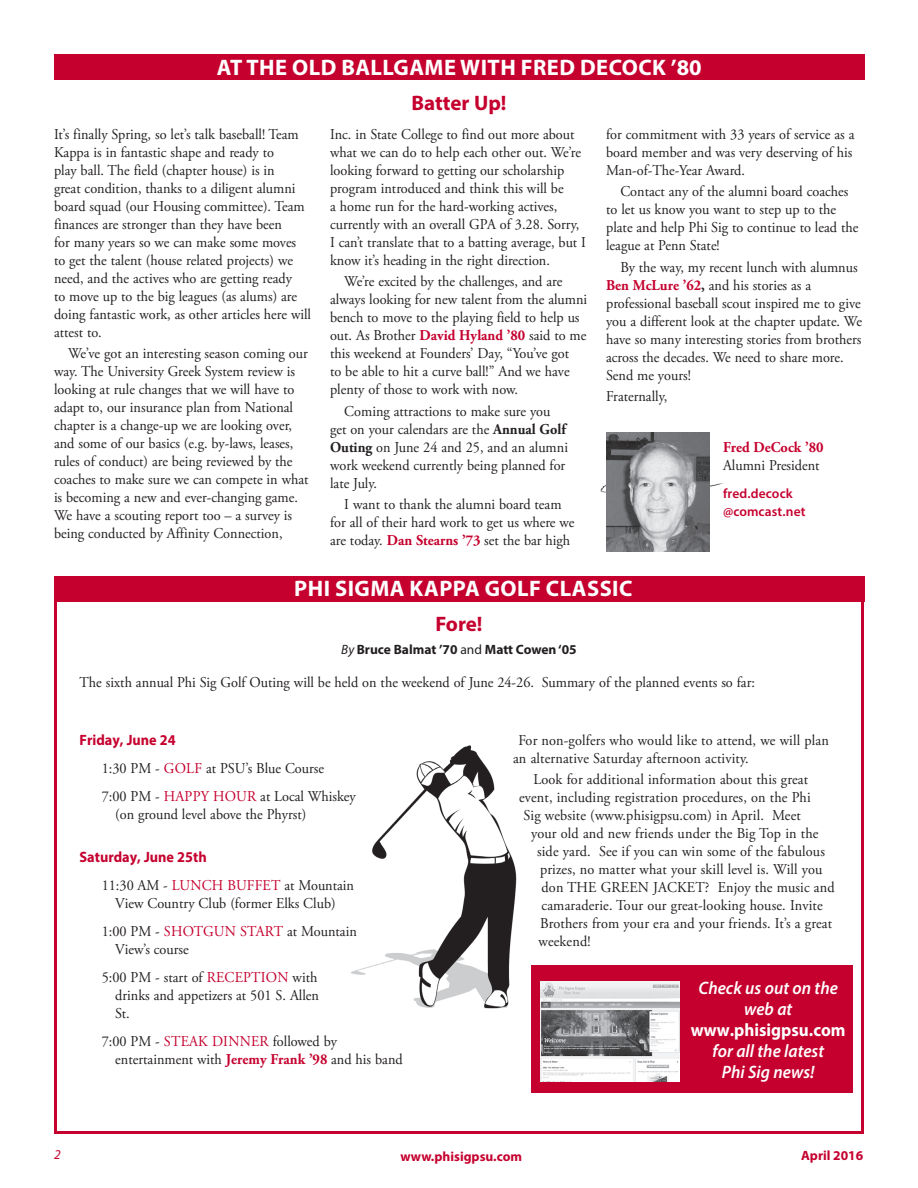
<style>
.page{position:relative;width:918px;height:1188px;background:#fff}
.page>*{position:absolute;margin:0;border:0;box-sizing:border-box;transform-origin:0 0}
._1_Heading_-_Primary{font:700 22.5px "Myriad Pro";letter-spacing:.02em;color:#fff}
._2_Headline{font:700 21px "Myriad Pro";color:#c5002e}
._4_Pull_Quote{font:italic 600 18px/21px "Myriad Pro";color:#fff;text-align:center;scale:.95 1}
._4_Pull_Quote-2{font:700 18px "Myriad Pro";color:#fff;scale:.95 1}
._3_Frat_News_Body{font:15px/18px "Adobe Garamond Pro";color:#231f20;scale:.95 1}
._3_Frat_News_Body-2{font:700 15px "Myriad Pro";color:#c5002e;scale:.95 1}
._3_Frat_News_Body-3{font:700 15px "Adobe Garamond Pro";color:#c5002e;scale:.95 1}
._5_Caption{font:700 13.5px "Myriad Pro";color:#231f20}
.t1{font:700 13.5px "Myriad Pro";color:#c5002e}
._3_Frat_News_Body-4{font:600 13.5px/18px "Myriad Pro";letter-spacing:.01em;color:#c5002e}
.t2{font:italic 13.5px "Myriad Pro";color:#c5002e}
.s1{font-weight:700;color:#c5002e}
.s2{font-weight:700}
.s3{font-weight:400;font-style:italic}
.s4{font-weight:400}
.s5{color:#c5002e}
</style>
<div class="page">
<div style="left:54px;top:597px;width:810px;height:537px;background:#fff;border:3px solid #c5002e"></div>
<img style="left:351px;top:745px;width:252px;height:264px">
<img style="left:600px;top:483px;width:124px;height:10px">
<div style="left:54px;top:54px;width:810px;height:26px;background:#c5002e"></div>
<div style="left:54px;top:576px;width:810px;height:26px;background:#c5002e"></div>
<div style="left:531px;top:966px;width:322px;height:127px;background:#c5002e"></div>
<img style="left:606px;top:433px;width:104px;height:119px">
<img style="left:541px;top:982px;width:139px;height:99px">
<p class="_1_Heading_-_Primary" style="left:217px;top:52px;width:486px">AT THE OLD BALLGAME WITH FRED DECOCK ’80</p>
<p class="_3_Frat_News_Body" style="left:54px;top:126px;width:272px">It’s finally Spring, so let’s talk baseball! Team Kappa is in fantastic shape and ready to<br>play ball. The field (chapter house) is in<br>great condition, thanks to a diligent alumni board squad (our Housing committee). Team finances are stronger than they have been<br>for many years so we can make some moves to get the talent (house related projects) we need, and the actives who are getting ready<br>to move up to the big leagues (as alums) are doing fantastic work, as other articles here will attest to.</p>
<p class="_3_Frat_News_Body" style="left:54px;top:345px;width:269px;text-indent:14px">We’ve got an interesting season coming our way. The University Greek System review is looking at rule changes that we will have to adapt to, our insurance plan from National chapter is a change-up we are looking over, and some of our basics (e.g. by-laws, leases, rules of conduct) are being reviewed by the coaches to make sure we can compete in what is becoming a new and ever-changing game.<br>We have a scouting report too – a survey is being conducted by Affinity Connection,</p>
<p class="_2_Headline" style="left:411px;top:90px;width:97px">Batter Up!</p>
<p class="_3_Frat_News_Body" style="left:330px;top:126px;width:271px">Inc. in State College to find out more about what we can do to help each other out. We’re looking forward to getting our scholarship program introduced and think this will be<br>a home run for the hard-working actives, currently with an overall GPA of 3.28. Sorry, I can’t translate that to a batting average, but I know it’s heading in the right direction.</p>
<p class="_3_Frat_News_Body" style="left:330px;top:273px;width:272px;text-indent:14px">We’re excited by the challenges, and are always looking for new talent from the alumni bench to move to the playing field to help us out. As Brother <span class="s1">David Hyland ’80</span> said to me this weekend at Founders’ Day, “You’ve got<br>to be able to hit a curve ball!” And we have plenty of those to work with now.</p>
<p class="_3_Frat_News_Body" style="left:330px;top:402px;width:252px;text-indent:14px">Coming attractions to make sure you get on your calendars are the <span class="s2">Annual Golf<br>Outing</span> on June 24 and 25, and an alumni work weekend currently being planned for late July.</p>
<p class="_3_Frat_News_Body" style="left:330px;top:496px;width:259px;text-align:center">I want to thank the alumni board team<br>for all of their hard work to get us where we are today. <span class="s1">Dan Stearns ’73</span> set the bar high</p>
<p class="_3_Frat_News_Body" style="left:606px;top:126px;width:263px">for commitment with 33 years of service as a board member and was very deserving of his<br>Man-of-The-Year Award.</p>
<p class="_3_Frat_News_Body" style="left:606px;top:183px;width:267px;text-indent:14px">Contact any of the alumni board coaches to let us know you want to step up to the plate and help Phi Sig to continue to lead the league at Penn State!</p>
<p class="_3_Frat_News_Body" style="left:606px;top:258px;width:271px;text-indent:14px">By the way, my recent lunch with alumnus <span class="s1">Ben McLure ’62</span><span class="s2">,</span> and his stories as a professional baseball scout inspired me to give you a different look at the chapter update. We have so many interesting stories from brothers across the decades. We need to share more.<br>Send me yours!</p>
<p class="_3_Frat_News_Body" style="left:606px;top:388px;width:66px">Fraternally,</p>
<p class="_3_Frat_News_Body-3" style="left:723px;top:438px;width:107px">Fred DeCock ’80</p>
<p class="_3_Frat_News_Body" style="left:723px;top:457px;width:103px">Alumni President</p>
<p class="_3_Frat_News_Body-4" style="left:723px;top:484px;width:84px">fred.decock @comcast.net</p>
<p class="_1_Heading_-_Primary" style="left:294px;top:574px;width:340px">PHI SIGMA KAPPA GOLF CLASSIC</p>
<p class="_2_Headline" style="left:435px;top:610px;width:49px">Fore!</p>
<p class="_5_Caption" style="left:341px;top:641px;width:237px"><span class="s3">By</span> Bruce Balmat ’70 <span class="s4">and</span> Matt Cowen ‘05</p>
<p class="_3_Frat_News_Body" style="left:80px;top:674px;width:712px">The sixth annual Phi Sig Golf Outing will be held on the weekend of June 24-26. Summary of the planned events so far:</p>
<p class="_3_Frat_News_Body-2" style="left:80px;top:731px;width:103px">Friday, June 24</p>
<p class="_3_Frat_News_Body" style="left:102px;top:760px;width:236px">1:30 PM - <span class="s5">GOLF</span> at PSU’s Blue Course</p>
<p class="_3_Frat_News_Body" style="left:115px;top:788px;width:255px;text-indent:-14px">7:00 PM - <span class="s5">HAPPY HOUR</span> at Local Whiskey (on ground level above the Phyrst)</p>
<p class="_3_Frat_News_Body-2" style="left:80px;top:847px;width:135px">Saturday, June 25th</p>
<p class="_3_Frat_News_Body" style="left:102px;top:877px;width:267px;text-align:center">11:30 AM - <span class="s5">LUNCH BUFFET</span> at Mountain<br>View Country Club (former Elks Club)</p>
<p class="_3_Frat_News_Body" style="left:115px;top:923px;width:256px;text-indent:-14px">1:00 PM - <span class="s5">SHOTGUN START</span> at Mountain<br>View’s course</p>
<p class="_3_Frat_News_Body" style="left:115px;top:969px;width:216px;text-align:justify;text-indent:-14px">5:00 PM - start of <span class="s5">RECEPTION</span> with drinks and appetizers at 501 S. Allen St.</p>
<p class="_3_Frat_News_Body" style="left:115px;top:1033px;width:304px;text-indent:-14px">7:00 PM - <span class="s5">STEAK DINNER</span> followed by entertainment with <span class="s1">Jeremy Frank ’98</span> and his band</p>
<p class="_3_Frat_News_Body" style="left:513px;top:732px;width:334px;text-indent:5px">For non-golfers who would like to attend, we will plan an alternative Saturday afternoon activity.</p>
<p class="_3_Frat_News_Body" style="left:533px;top:771px;width:291px">Look for additional information about this great</p>
<p class="_3_Frat_News_Body" style="left:519px;top:789px;width:309px">event, including registration procedures, on the Phi</p>
<p class="_3_Frat_News_Body" style="left:524px;top:807px;width:293px">Sig website (www.phisigpsu.com) in April. Meet</p>
<p class="_3_Frat_News_Body" style="left:531px;top:825px;width:304px">your old and new friends under the Big Top in the</p>
<p class="_3_Frat_News_Body" style="left:537px;top:843px;width:305px">side yard. See if you can win some of the fabulous</p>
<p class="_3_Frat_News_Body" style="left:540px;top:861px;width:299px">prizes, no matter what your skill level is. Will you</p>
<p class="_3_Frat_News_Body" style="left:542px;top:879px;width:310px">don THE GREEN JACKET? Enjoy the music and</p>
<p class="_3_Frat_News_Body" style="left:542px;top:897px;width:297px">camaraderie. Tour our great-looking house. Invite</p>
<p class="_3_Frat_News_Body" style="left:540px;top:915px;width:309px">Brothers from your era and your friends. It’s a great</p>
<p class="_3_Frat_News_Body" style="left:539px;top:933px;width:56px">weekend!</p>
<p class="_4_Pull_Quote" style="left:699px;top:977px;width:148px">Check us out on the web at</p>
<p class="_4_Pull_Quote-2" style="left:691px;top:1018px;width:164px">www.phisigpsu.com</p>
<p class="_4_Pull_Quote" style="left:712px;top:1040px;width:119px">for all the latest<br>Phi Sig news!</p>
<p class="t2" style="left:54px;top:1146px;width:8px">2</p>
<p class="t1" style="left:400px;top:1147px;width:123px">www.phisigpsu.com</p>
<p class="t1" style="left:801px;top:1147px;width:64px">April 2016</p>
</div>
